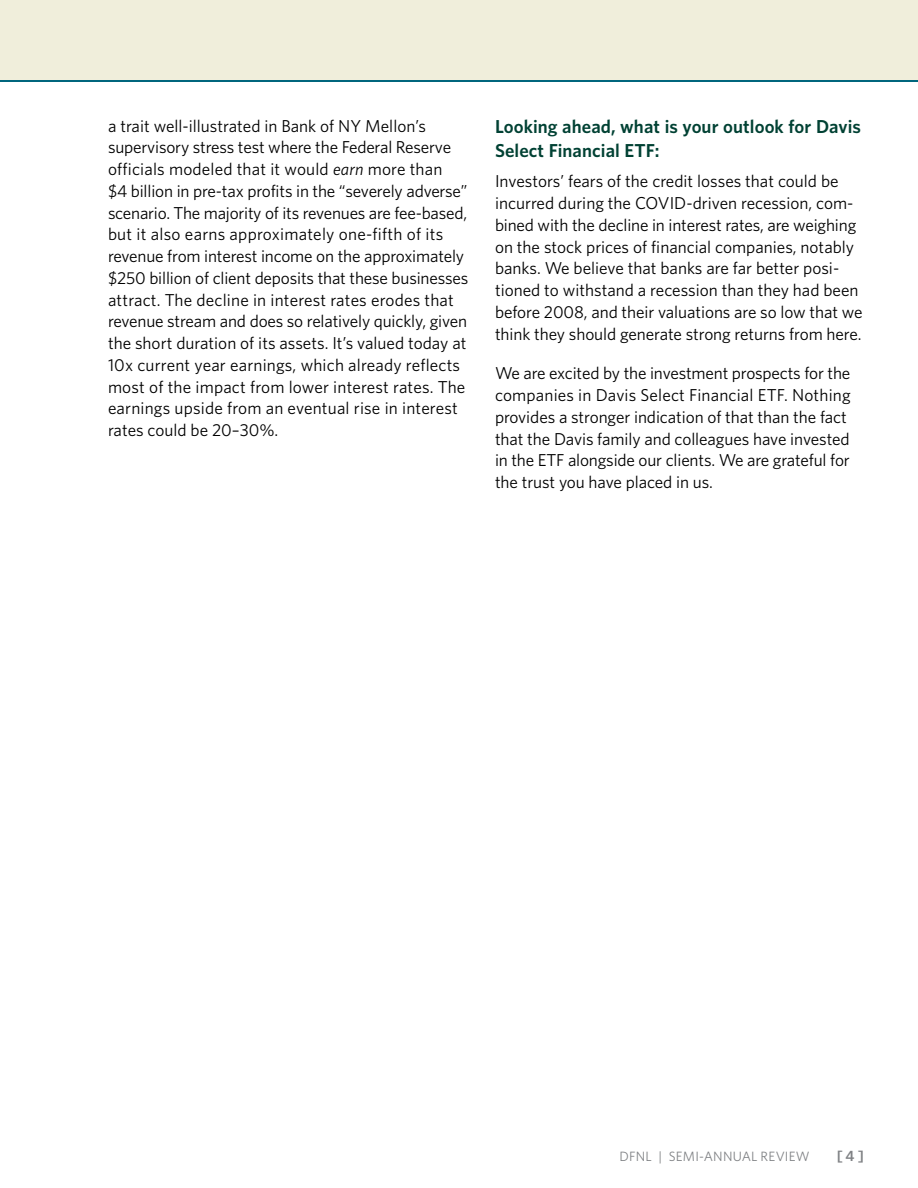
<style>
.page{position:relative;width:918px;height:1188px;background:#fff}
.page>*{position:absolute;margin:0;border:0;box-sizing:border-box;transform-origin:0 0}
.t1{font:600 18.75px/23.7px "Whitney";letter-spacing:.005em;color:#004133}
.Body{font:17.25px/21.8px "Whitney";letter-spacing:-.005em;color:#000}
.t2{font:600 15px "Whitney";color:#808285}
.t3{font:13.5px "Whitney";letter-spacing:.01em;color:#808285}
.s1{font-style:italic}
</style>
<div class="page">
<div style="left:0;top:0;width:918px;height:80px;background:#f0eedb"></div>
<hr style="left:0;top:80px;width:918px;height:2px;background:#00667d">
<p class="Body" style="left:108px;top:114px;width:362px">a trait well-illustrated in Bank of NY Mellon’s supervisory stress test where the Federal Reserve officials modeled that it would <span class="s1">earn</span> more than<br>$4 billion in pre-tax profits in the “severely adverse” scenario. The majority of its revenues are fee-based, but it also earns approximately one-fifth of its revenue from interest income on the approximately $250 billion of client deposits that these businesses attract. The decline in interest rates erodes that revenue stream and does so relatively quickly, given the short duration of its assets. It’s valued today at 10x current year earnings, which already reflects most of the impact from lower interest rates. The earnings upside from an eventual rise in interest rates could be 20–30%.</p>
<p class="t1" style="left:495px;top:114px;width:368px">Looking ahead, what is your outlook for Davis<br>Select Financial ETF:</p>
<p class="Body" style="left:495px;top:170px;width:369px">Investors’ fears of the credit losses that could be incurred during the COVID-driven recession, com&shy;bined with the decline in interest rates, are weighing on the stock prices of financial companies, notably banks. We believe that banks are far better posi&shy;tioned to withstand a recession than they had been before 2008, and their valuations are so low that we think they should generate strong returns from here.</p>
<p class="Body" style="left:495px;top:362px;width:357px">We are excited by the investment prospects for the companies in Davis Select Financial ETF. Nothing provides a stronger indication of that than the fact that the Davis family and colleagues have invested in the ETF alongside our clients. We are grateful for the trust you have placed in us.</p>
<p class="t3" style="left:620px;top:1147px;width:192px">DFNL | SEMI-ANNUAL REVIEW</p>
<p class="t2" style="left:837px;top:1146px;width:29px">[ 4 ]</p>
</div>
